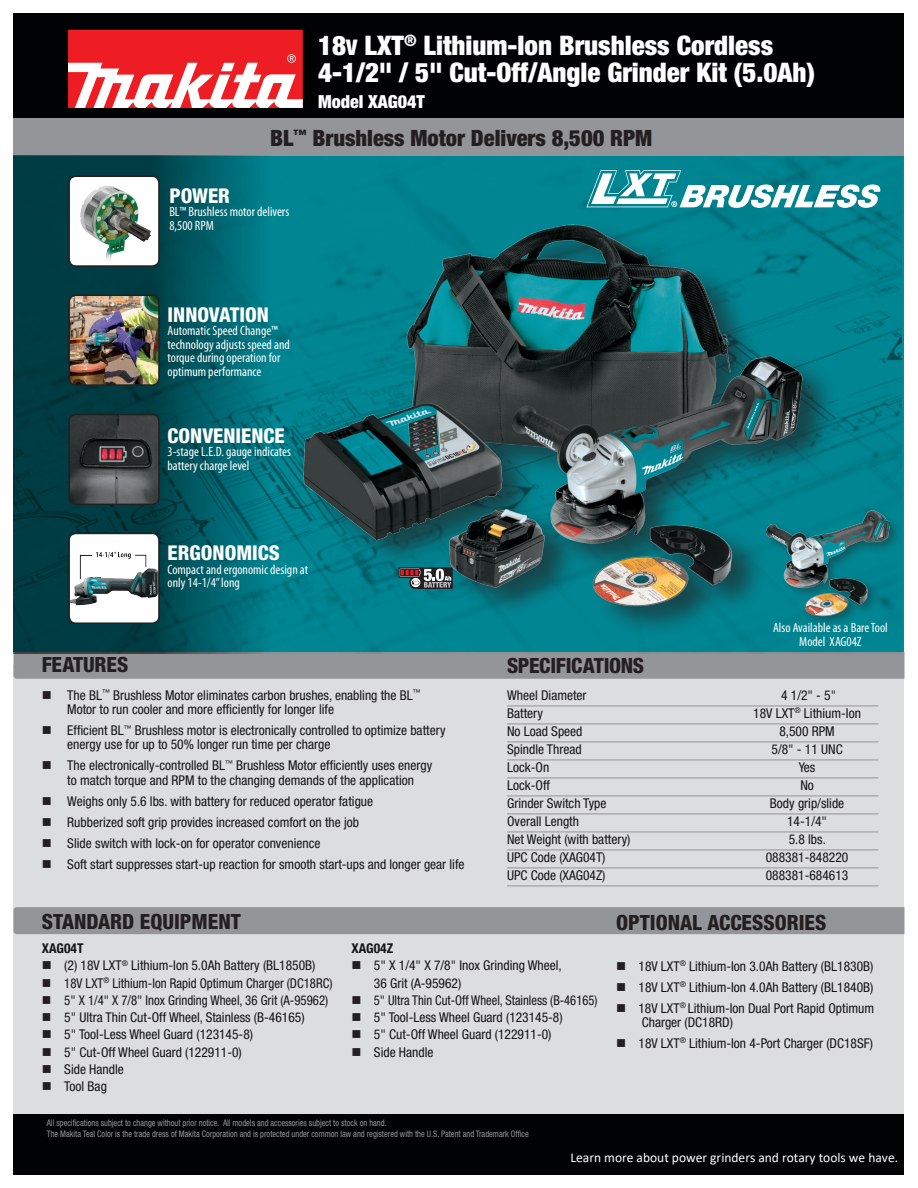
<style>
.page{position:relative;width:918px;height:1188px;background:#fff}
.page>*{position:absolute;margin:0;border:0;box-sizing:border-box;transform-origin:0 0}
.t1{font:900 condensed 27px "Helvetica Neue";color:#fff}
.t2{font:900 condensed 22.5px "Helvetica Neue";color:#231f20}
.t3{font:800 condensed 21px "Helvetica Neue";color:#231f20}
.t4{font:800 condensed 21px "Helvetica Neue";letter-spacing:-.02em;color:#231f20}
.t5{font:800 condensed 20.4px "Helvetica Neue";color:#fff}
.t6{font:900 condensed 18px "Helvetica Neue";color:#fff}
.Features{font:condensed 13.5px/14.2px "Helvetica Neue";color:#151317}
.t7{font:condensed 13.5px/13.5px "Myriad Pro";color:#fff}
.Features-2{font:condensed 13.5px "Helvetica Neue";color:#151317;scale:.95 1}
.t8{font:13.5px "Calibri";color:#fff}
.Features-3{font:condensed 13.5px "Helvetica Neue";color:#151317;scale:.93 1}
.t9{font:700 condensed 13.5px "Helvetica Neue";color:#151317}
.t10{font:condensed 9px/10.8px "Helvetica Neue";color:#939598;scale:.93 1}
.s1{font-size:21.6px}
.s2{color:#231f20}
</style>
<div class="page">
<div style="left:14px;top:665px;width:890px;height:454px;background:#dcdddf"></div>
<div style="left:14px;top:652px;width:890px;height:27px;background:#939598"></div>
<div style="left:14px;top:1114px;width:890px;height:61px;background:#010203"></div>
<div style="left:14px;top:14px;width:890px;height:112px;background:#010203"></div>
<img style="left:272px;top:156px;width:630px;height:497px">
<div style="left:14px;top:119px;width:890px;height:37px;background:#939598"></div>
<div style="left:68px;top:30px;width:235px;height:78px;background:#ee1d23"></div>
<svg style="left:68px;top:54px;width:235px;height:54px"></svg>
<div style="left:14px;top:907px;width:890px;height:27px;background:#939598"></div>
<svg style="left:14px;top:156px;width:258px;height:497px;background:#00515a"></svg>
<hr style="left:507px;top:706px;width:371px;height:1px;background:#939598">
<hr style="left:507px;top:724px;width:371px;height:1px;background:#939598">
<hr style="left:507px;top:742px;width:371px;height:1px;background:#939598">
<hr style="left:507px;top:760px;width:371px;height:1px;background:#939598">
<hr style="left:507px;top:778px;width:371px;height:1px;background:#939598">
<hr style="left:507px;top:796px;width:371px;height:1px;background:#939598">
<hr style="left:507px;top:814px;width:371px;height:1px;background:#939598">
<hr style="left:507px;top:832px;width:371px;height:1px;background:#939598">
<hr style="left:507px;top:850px;width:371px;height:1px;background:#939598">
<hr style="left:507px;top:868px;width:371px;height:1px;background:#939598">
<hr style="left:507px;top:886px;width:371px;height:1px;background:#939598">
<div style="left:69px;top:176px;width:90px;height:90px;background:#fff;border-radius:7px"></div>
<img style="left:69px;top:185px;width:90px;height:81px">
<div style="left:68px;top:176px;width:92px;height:91px;border:2px solid #231f20;border-radius:7px"></div>
<img style="left:69px;top:295px;width:90px;height:90px">
<div style="left:68px;top:295px;width:92px;height:91px;border:2px solid #231f20;border-radius:7px"></div>
<img style="left:69px;top:415px;width:90px;height:89px">
<div style="left:68px;top:414px;width:92px;height:91px;border:2px solid #231f20;border-radius:7px"></div>
<img style="left:69px;top:533px;width:90px;height:90px">
<div style="left:68px;top:533px;width:92px;height:91px;border:2px solid #231f20;border-radius:7px"></div>
<div style="left:764px;top:507px;width:138px;height:121px;background:#231f20;opacity:.42"></div>
<img style="left:840px;top:511px;width:49px;height:108px">
<div style="left:302px;top:219px;width:538px;height:420px;background:#231f20;opacity:.62"></div>
<img style="left:298px;top:179px;width:517px;height:446px">
<svg style="left:586px;top:170px;width:295px;height:38px"></svg>
<svg style="left:398px;top:567px;width:55px;height:22px"></svg>
<p class="t1" style="left:318px;top:29px;width:456px">18<span class="s1">V</span> LXT<sup>®</sup> Lithium-Ion Brushless Cordless</p>
<p class="t1" style="left:318px;top:56px;width:498px">4-1/2" / 5" Cut-Off/Angle Grinder Kit (5.0Ah)</p>
<p class="t6" style="left:318px;top:90px;width:108px">Model XAG04T</p>
<p class="t2" style="left:270px;top:125px;width:384px">BL<sup>™</sup> Brushless Motor Delivers 8,500 RPM</p>
<p class="t5" style="left:169px;top:183px;width:62px">POWER</p>
<p class="t7" style="left:169px;top:205px;width:121px">BL™ Brushless motor delivers<br>8,500 RPM</p>
<p class="t5" style="left:168px;top:302px;width:103px">INNOVATION</p>
<p class="t7" style="left:168px;top:324px;width:124px">Automatic Speed Change™ technology adjusts speed and torque during operation for optimum performance</p>
<p class="t5" style="left:168px;top:423px;width:119px">CONVENIENCE</p>
<p class="t7" style="left:168px;top:445px;width:125px">3-stage L.E.D. gauge indicates battery charge level</p>
<p class="t3" style="left:42px;top:652px;width:88px">FEATURES</p>
<p class="t5" style="left:168px;top:540px;width:114px">ERGONOMICS</p>
<p class="t7" style="left:168px;top:562px;width:142px">Compact and ergonomic design at only 14-1/4” long</p>
<p class="Features" style="left:67px;top:688px;width:355px;text-indent:-26px"><span class="s2">■</span> The BL<sup>™</sup> Brushless Motor eliminates carbon brushes, enabling the BL<sup>™<br></sup>Motor to run cooler and more efficiently for longer life</p>
<p class="Features" style="left:67px;top:723px;width:380px;text-indent:-26px"><span class="s2">■</span> Efficient BL<sup>™</sup> Brushless motor is electronically controlled to optimize battery energy use for up to 50% longer run time per charge</p>
<p class="Features" style="left:42px;top:758px;width:392px;text-align:center"><span class="s2">■</span> The electronically-controlled BL<sup>™</sup> Brushless Motor efficiently uses energy to match torque and RPM to the changing demands of the application</p>
<p class="Features" style="left:42px;top:794px;width:333px"><span class="s2">■</span> Weighs only 5.6 lbs. with battery for reduced operator fatigue</p>
<p class="Features" style="left:42px;top:815px;width:319px"><span class="s2">■</span> Rubberized soft grip provides increased comfort on the job</p>
<p class="Features" style="left:42px;top:836px;width:280px"><span class="s2">■</span> Slide switch with lock-on for operator convenience</p>
<p class="Features" style="left:42px;top:857px;width:424px"><span class="s2">■</span> Soft start suppresses start-up reaction for smooth start-ups and longer gear life</p>
<p class="t3" style="left:42px;top:908px;width:201px">STANDARD EQUIPMENT</p>
<p class="t7" style="left:773px;top:621px;width:116px">Also Available as a Bare Tool</p>
<p class="t7" style="left:799px;top:634px;width:64px">Model XAG04Z</p>
<p class="t4" style="left:507px;top:652px;width:139px">SPECIFICATIONS</p>
<p class="Features" style="left:507px;top:688px;width:81px">Wheel Diameter</p>
<p class="Features" style="left:781px;top:688px;width:57px">4 1/2" - 5"</p>
<p class="Features" style="left:507px;top:706px;width:37px">Battery</p>
<p class="Features" style="left:753px;top:706px;width:109px">18V LXT<sup>®</sup> Lithium-Ion</p>
<p class="Features" style="left:507px;top:724px;width:77px">No Load Speed</p>
<p class="Features" style="left:779px;top:724px;width:57px">8,500 RPM</p>
<p class="Features" style="left:507px;top:742px;width:76px">Spindle Thread</p>
<p class="Features" style="left:772px;top:742px;width:73px">5/8" - 11 UNC</p>
<p class="Features" style="left:507px;top:760px;width:44px">Lock-On</p>
<p class="Features" style="left:799px;top:760px;width:18px">Yes</p>
<p class="Features" style="left:507px;top:778px;width:44px">Lock-Off</p>
<p class="Features" style="left:800px;top:778px;width:15px">No</p>
<p class="Features" style="left:507px;top:796px;width:101px">Grinder Switch Type</p>
<p class="Features" style="left:770px;top:796px;width:76px">Body grip/slide</p>
<p class="Features" style="left:507px;top:814px;width:73px">Overall Length</p>
<p class="Features" style="left:787px;top:814px;width:41px">14-1/4"</p>
<p class="Features" style="left:507px;top:832px;width:125px">Net Weight (with battery)</p>
<p class="Features" style="left:789px;top:832px;width:39px">5.8 lbs.</p>
<p class="Features" style="left:507px;top:850px;width:100px">UPC Code (XAG04T)</p>
<p class="Features" style="left:766px;top:850px;width:84px">088381-848220</p>
<p class="Features" style="left:507px;top:868px;width:100px">UPC Code (XAG04Z)</p>
<p class="Features" style="left:766px;top:868px;width:84px">088381-684613</p>
<p class="t3" style="left:616px;top:909px;width:212px">OPTIONAL ACCESSORIES</p>
<p class="t9" style="left:42px;top:940px;width:43px">XAG04T</p>
<p class="Features" style="left:42px;top:958px;width:275px"><span class="s2">■</span> (2) 18V LXT<sup>®</sup> Lithium-Ion 5.0Ah Battery (BL1850B)</p>
<p class="Features-2" style="left:42px;top:975px;width:307px"><span class="s2">■</span> 18V LXT<sup>®</sup> Lithium-Ion Rapid Optimum Charger (DC18RC)</p>
<p class="Features-2" style="left:42px;top:992px;width:303px"><span class="s2">■</span> 5" X 1/4" X 7/8" Inox Grinding Wheel, 36 Grit (A-95962)</p>
<p class="Features" style="left:42px;top:1010px;width:264px"><span class="s2">■</span> 5" Ultra Thin Cut-Off Wheel, Stainless (B-46165)</p>
<p class="Features" style="left:42px;top:1027px;width:213px"><span class="s2">■</span> 5" Tool-Less Wheel Guard (123145-8)</p>
<p class="Features" style="left:42px;top:1045px;width:202px"><span class="s2">■</span> 5" Cut-Off Wheel Guard (122911-0)</p>
<p class="Features" style="left:42px;top:1062px;width:83px"><span class="s2">■</span> Side Handle</p>
<p class="Features" style="left:42px;top:1079px;width:67px"><span class="s2">■</span> Tool Bag</p>
<p class="t9" style="left:351px;top:940px;width:43px">XAG04Z</p>
<p class="Features" style="left:351px;top:958px;width:212px"><span class="s2">■</span> 5" X 1/4" X 7/8" Inox Grinding Wheel,</p>
<p class="Features" style="left:374px;top:976px;width:89px">36 Grit (A-95962)</p>
<p class="Features-3" style="left:351px;top:992px;width:266px"><span class="s2">■</span> 5" Ultra Thin Cut-Off Wheel, Stainless (B-46165)</p>
<p class="Features" style="left:351px;top:1010px;width:213px"><span class="s2">■</span> 5" Tool-Less Wheel Guard (123145-8)</p>
<p class="Features" style="left:351px;top:1027px;width:202px"><span class="s2">■</span> 5" Cut-Off Wheel Guard (122911-0)</p>
<p class="Features" style="left:351px;top:1045px;width:83px"><span class="s2">■</span> Side Handle</p>
<p class="t10" style="left:47px;top:1117px;width:520px">All specifications subject to change without prior notice. All models and accessories subject to stock on hand.<br>The Makita Teal Color is the trade dress of Makita Corporation and is protected under common law and registered with the U.S. Patent and Trademark Office</p>
<p class="Features" style="left:616px;top:959px;width:259px"><span class="s2">■</span> 18V LXT<sup>®</sup> Lithium-Ion 3.0Ah Battery (BL1830B)</p>
<p class="Features" style="left:616px;top:980px;width:259px"><span class="s2">■</span> 18V LXT<sup>®</sup> Lithium-Ion 4.0Ah Battery (BL1840B)</p>
<p class="Features" style="left:642px;top:1001px;width:234px;text-indent:-26px"><span class="s2">■</span> 18V LXT<sup>®</sup> Lithium-Ion Dual Port Rapid Optimum<br>Charger (DC18RD)</p>
<p class="Features" style="left:616px;top:1036px;width:259px"><span class="s2">■</span> 18V LXT<sup>®</sup> Lithium-Ion 4-Port Charger (DC18SF)</p>
<p class="t8" style="left:571px;top:1148px;width:329px">Learn more about power grinders and rotary tools we have.</p>
</div>
